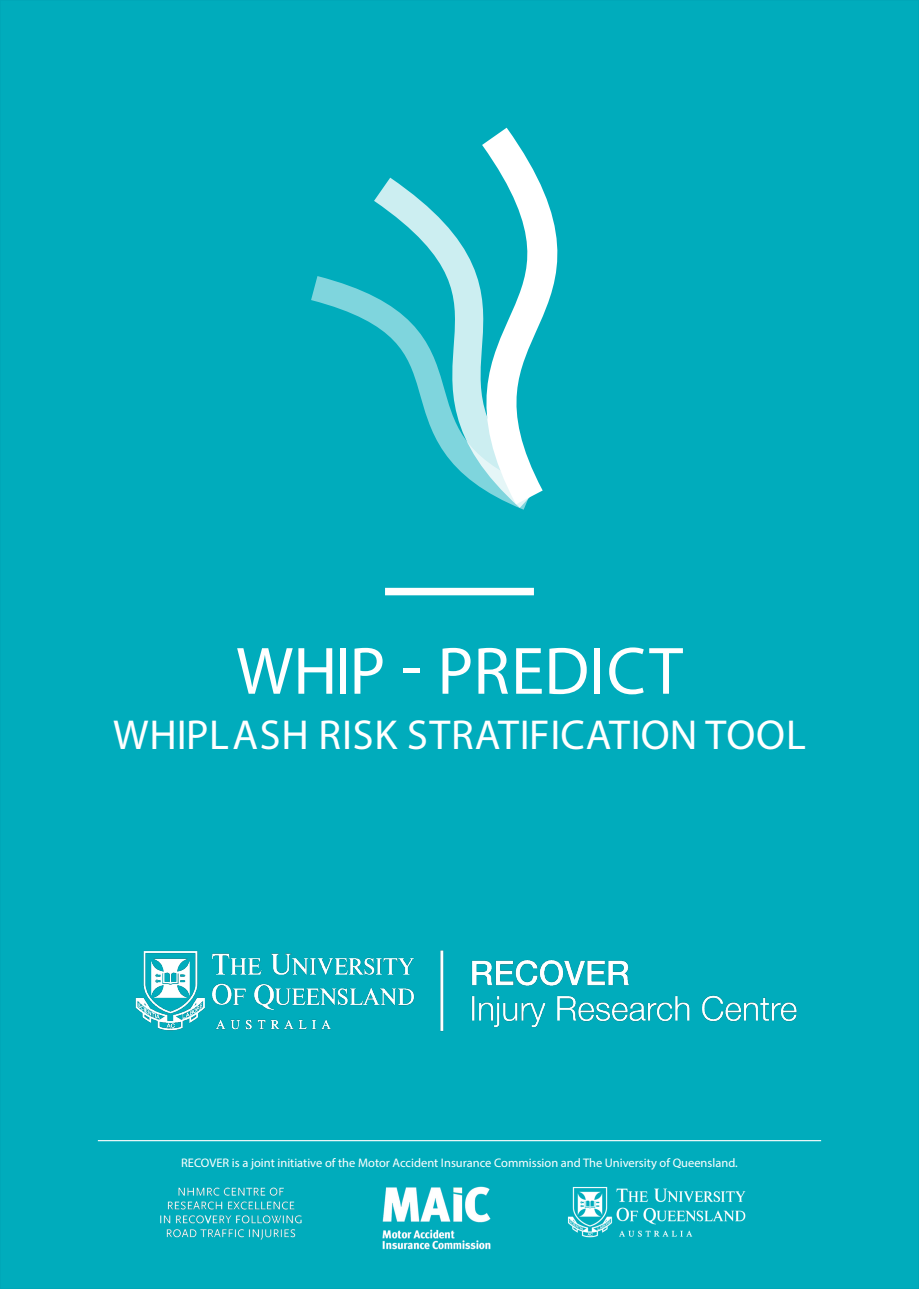
<style>
.page{position:relative;width:919px;height:1289px;background:#fff}
.page>*{position:absolute;margin:0;border:0;box-sizing:border-box;transform-origin:0 0}
.t1{font:67.5px "Myriad Pro";color:#fff}
.t2{font:42px "Myriad Pro";letter-spacing:.02em;color:#fff}
.t3{font:12.45px "Myriad Pro";color:#fff}
</style>
<div class="page">
<div style="left:0;top:0;width:918px;height:1288px;background:#00acbc"></div>
<div style="left:385px;top:588px;width:149px;height:7px;background:#fff"></div>
<hr style="left:98px;top:1140px;width:723px;height:1px;background:#fff">
<svg style="left:482px;top:127px;width:76px;height:365px"></svg>
<svg style="left:374px;top:176px;width:166px;height:319px"></svg>
<svg style="left:311px;top:274px;width:223px;height:236px"></svg>
<img style="left:135px;top:950px;width:662px;height:82px">
<img style="left:160px;top:1186px;width:586px;height:64px">
<p class="t1" style="left:236px;top:629px;width:448px">WHIP - PREDICT</p>
<p class="t2" style="left:113px;top:709px;width:694px">WHIPLASH RISK STRATIFICATION TOOL</p>
<p class="t3" style="left:181px;top:1155px;width:558px">RECOVER is a joint initiative of the Motor Accident Insurance Commission and The University of Queensland.</p>
</div>
